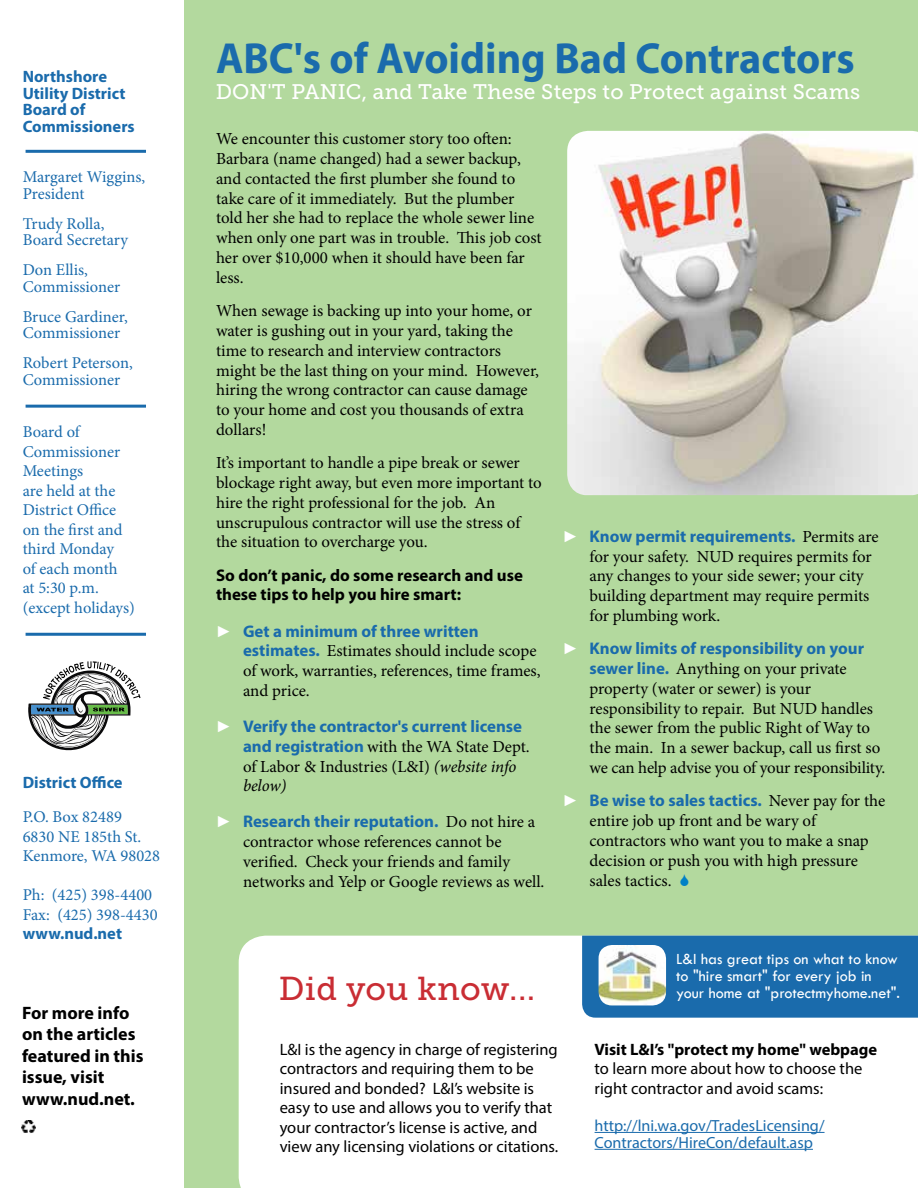
<style>
.page{position:relative;width:918px;height:1188px;background:#fff}
.page>*{position:absolute;margin:0;border:0;box-sizing:border-box;transform-origin:0 0}
.t1{font:700 43.65px "Myriad Pro";color:#1a6bac;scale:.96 1}
.t2{font:33px "Museo Slab 500";letter-spacing:.01em;color:#c92d34}
.t3{font:21px "Museo Slab 500";letter-spacing:.01em;color:#fff}
.t4{font:700 18px/21.6px "Myriad Pro";color:#000}
.t5{font:16.8px/19.8px "Minion Pro";letter-spacing:-.005em;color:#000}
.t6{font:700 16.8px "Myriad Pro";color:#1a6bac}
.t7{font:700 16.8px/19.8px "Myriad Pro";color:#000}
.t8{font:16.5px/19.5px "Minion Pro";color:#1a6bac}
.t9{font:16.5px/19.5px "Myriad Pro";color:#000}
.t10{font:700 16.5px/16.5px "Myriad Pro";color:#1a6bac}
.t11{font:700 16.5px "Myriad Pro";color:#000}
.t12{font:16.2px/17px "Tw Cen";color:#fff}
.t13{font:16.2px/17px "Myriad Pro";color:#1a6bac}
.s1{font-family:"Times New Roman";font-weight:400;font-size:16.2px;color:#fff}
.s2{font-family:"Myriad Pro";font-weight:700;color:#1a6bac}
.s3{font-style:italic}
.s4{font-family:"Minion Pro";font-weight:400;color:#000}
</style>
<div class="page">
<div style="left:185px;top:0;width:733px;height:1188px;background:#b3d99e"></div>
<div style="left:239px;top:936px;width:679px;height:252px;background:#fff"></div>
<svg style="left:22px;top:1121px;width:13px;height:12px"></svg>
<hr style="left:26px;top:150px;width:120px;height:3px;background:#1a6bac">
<hr style="left:26px;top:405px;width:120px;height:3px;background:#1a6bac">
<hr style="left:26px;top:633px;width:120px;height:3px;background:#1a6bac">
<svg style="left:28px;top:661px;width:113px;height:89px"></svg>
<hr style="left:595px;top:1132px;width:230px;height:1px;background:#1a6bac">
<hr style="left:595px;top:1149px;width:218px;height:1px;background:#1a6bac">
<div style="left:582px;top:936px;width:336px;height:82px;background:#1a6bac"></div>
<img style="left:567px;top:131px;width:351px;height:364px">
<img style="left:599px;top:945px;width:67px;height:60px">
<p class="t10" style="left:23px;top:68px;width:114px">Northshore<br>Utility District<br>Board of<br>Commissioners</p>
<p class="t8" style="left:23px;top:169px;width:124px;line-height:16.5px">Margaret Wiggins,<br>President</p>
<p class="t8" style="left:23px;top:215px;width:107px;line-height:16.5px">Trudy Rolla,<br>Board Secretary</p>
<p class="t8" style="left:23px;top:262px;width:99px;line-height:16.5px">Don Ellis,<br>Commissioner</p>
<p class="t8" style="left:23px;top:308px;width:107px;line-height:16.5px">Bruce Gardiner,<br>Commissioner</p>
<p class="t8" style="left:23px;top:355px;width:112px;line-height:16.5px">Robert Peterson,<br>Commissioner</p>
<p class="t8" style="left:23px;top:422px;width:114px">Board of<br>Commissioner<br>Meetings<br>are held at the<br>District Office on the first and third Monday<br>of each month<br>at 5:30 p.m. (except holidays)</p>
<p class="t10" style="left:23px;top:774px;width:101px">District Office</p>
<p class="t8" style="left:23px;top:808px;width:139px">P.O. Box 82489<br>6830 NE 185th St.<br>Kenmore, WA 98028</p>
<p class="t8" style="left:23px;top:886px;width:136px">Ph: (425) 398-4400<br>Fax: (425) 398-4430</p>
<p class="t10" style="left:23px;top:925px;width:101px">www.nud.net</p>
<p class="t4" style="left:22px;top:1001px;width:123px">For more info on the articles featured in this issue, visit www.nud.net.</p>
<h1 class="t1" style="left:216px;top:30px;width:667px">ABC's of Avoiding Bad Contractors</h1>
<p class="t3" style="left:216px;top:80px;width:646px">DON'T PANIC, and Take These Steps to Protect against Scams</p>
<p class="t5" style="left:216px;top:129px;width:327px">We encounter this customer story too often:<br>Barbara (name changed) had a sewer backup, and contacted the first plumber she found to take care of it immediately. But the plumber told her she had to replace the whole sewer line when only one part was in trouble. This job cost her over $10,000 when it should have been far less.</p>
<p class="t5" style="left:216px;top:301px;width:325px">When sewage is backing up into your home, or water is gushing out in your yard, taking the time to research and interview contractors might be the last thing on your mind. However, hiring the wrong contractor can cause damage to your home and cost you thousands of extra dollars!</p>
<p class="t5" style="left:216px;top:453px;width:327px">It’s important to handle a pipe break or sewer blockage right away, but even more important to hire the right professional for the job. An unscrupulous contractor will use the stress of the situation to overcharge you.</p>
<p class="t7" style="left:216px;top:565px;width:309px">So don’t panic, do some research and use these tips to help you hire smart:</p>
<p class="t6" style="left:216px;top:620px;width:264px"><span class="s1">►</span> Get a minimum of three written</p>
<p class="t5" style="left:243px;top:641px;width:299px"><span class="s2">estimates.</span> Estimates should include scope of work, warranties, references, time frames, and price.</p>
<p class="t6" style="left:216px;top:715px;width:308px"><span class="s1">►</span> Verify the contractor's current license</p>
<p class="t5" style="left:243px;top:737px;width:288px"><span class="s2">and registration</span> with the WA State Dept. of Labor &amp; Industries (L&amp;I) <span class="s3">(website info below)</span></p>
<p class="t6" style="left:216px;top:811px;width:321px"><span class="s1">►</span> Research their reputation. <span class="s4">Do not hire a</span></p>
<p class="t5" style="left:243px;top:832px;width:303px">contractor whose references cannot be verified. Check your friends and family networks and Yelp or Google reviews as well.</p>
<p class="t6" style="left:562px;top:525px;width:318px"><span class="s1">►</span> Know permit requirements. <span class="s4">Permits are</span></p>
<p class="t5" style="left:590px;top:546px;width:284px">for your safety. NUD requires permits for any changes to your side sewer; your city building department may require permits for plumbing work.</p>
<p class="t6" style="left:562px;top:638px;width:303px"><span class="s1">►</span> Know limits of responsibility on your</p>
<p class="t5" style="left:590px;top:659px;width:297px"><span class="s2">sewer line.</span> Anything on your private property (water or sewer) is your responsibility to repair. But NUD handles the sewer from the public Right of Way to the main. In a sewer backup, call us first so we can help advise you of your responsibility.</p>
<p class="t6" style="left:562px;top:790px;width:324px"><span class="s1">►</span> Be wise to sales tactics. <span class="s4">Never pay for the</span></p>
<p class="t5" style="left:590px;top:811px;width:281px">entire job up front and be wary of contractors who want you to make a snap decision or push you with high pressure sales tactics.</p>
<p class="t12" style="left:676px;top:950px;width:225px">L&amp;I has great tips on what to know to "hire smart" for every job in your home at "protectmyhome.net".</p>
<h2 class="t2" style="left:279px;top:970px;width:258px">Did you know...</h2>
<p class="t9" style="left:280px;top:1039px;width:280px">L&amp;I is the agency in charge of registering contractors and requiring them to be insured and bonded? L&amp;I’s website is easy to use and allows you to verify that your contractor’s license is active, and view any licensing violations or citations.</p>
<p class="t11" style="left:595px;top:1038px;width:284px">Visit L&amp;I’s "protect my home" webpage</p>
<p class="t9" style="left:595px;top:1059px;width:269px">to learn more about how to choose the right contractor and avoid scams:</p>
<p class="t13" style="left:595px;top:1117px;width:231px">http://lni.wa.gov/TradesLicensing/<br>Contractors/HireCon/default.asp</p>
</div>
